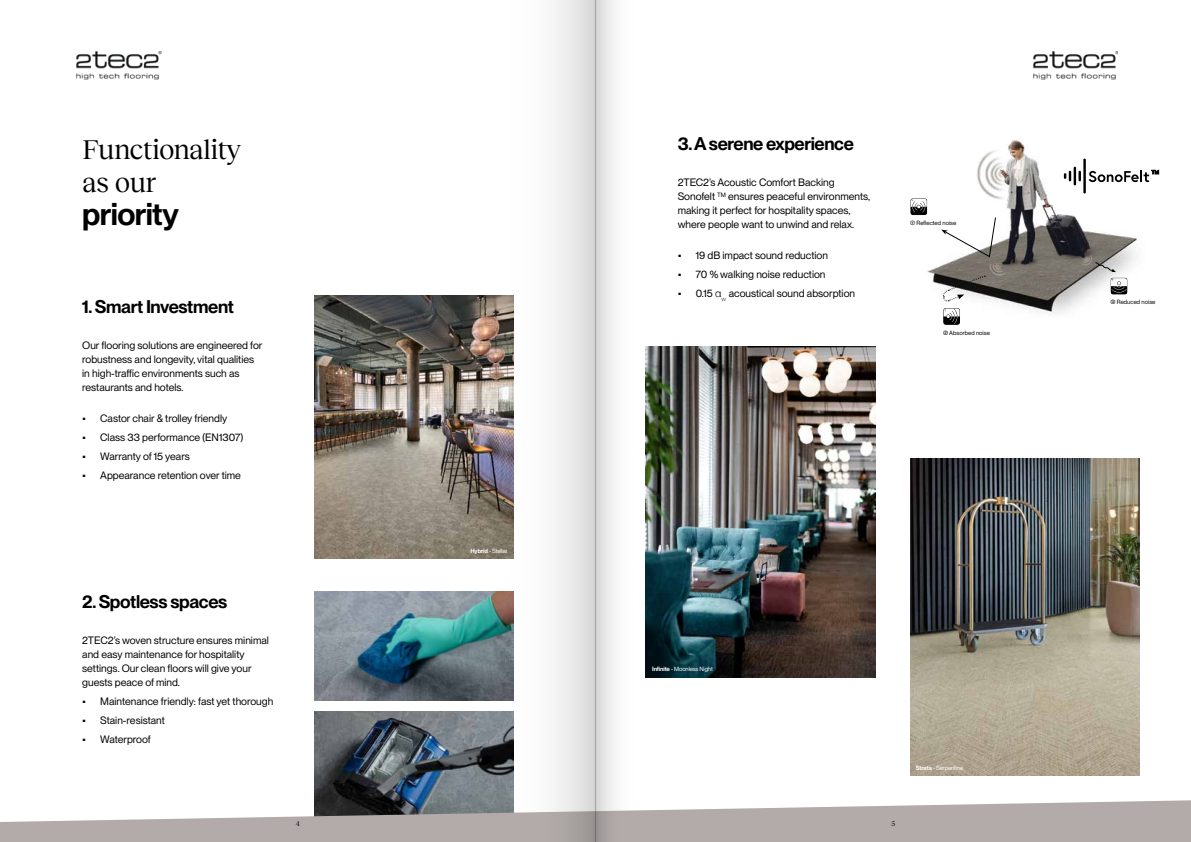
<style>
.page{position:relative;width:1191px;height:842px;background:#fff}
.page>*{position:absolute;margin:0;border:0;box-sizing:border-box;transform-origin:0 0}
.t1{font:600 31px "PP Neue Montreal";letter-spacing:-.02em;color:#000}
.t2{font:28px/33px "Reckless Neue TRIAL";letter-spacing:-.02em;color:#000}
.t3{font:600 18px "PP Neue Montreal";letter-spacing:-.02em;color:#000}
.t4{font:10.5px/14px "PP Neue Montreal";color:#000}
.t5{font:7px "Reckless Neue TRIAL";color:#000}
.t6{font:6px "PP Neue Montreal";letter-spacing:-.02em;color:#fff}
.t7{font:6px "PP Neue Montreal";color:#000}
.s1{font-family:"Helvetica";font-weight:300}
.s2{font-weight:600}
</style>
<div class="page">
<img style="left:315px;top:711px;width:192px;height:89px">
<svg style="left:0;top:800px;width:1191px;height:42px;fill:#b2abaa"></svg>
<img style="left:1033px;top:51px;width:85px;height:28px">
<img style="left:77px;top:51px;width:84px;height:28px">
<img style="left:645px;top:346px;width:230px;height:331px">
<img style="left:315px;top:296px;width:192px;height:262px">
<svg style="left:1145px;top:169px;width:14px;height:13px"></svg>
<img style="left:919px;top:140px;width:226px;height:175px">
<svg style="left:910px;top:198px;width:17px;height:17px"></svg>
<svg style="left:1110px;top:278px;width:17px;height:17px"></svg>
<svg style="left:943px;top:308px;width:17px;height:17px"></svg>
<svg style="left:942px;top:276px;width:43px;height:26px"></svg>
<svg style="left:1095px;top:263px;width:21px;height:9px"></svg>
<svg style="left:941px;top:217px;width:55px;height:40px"></svg>
<img style="left:910px;top:459px;width:230px;height:317px">
<img style="left:315px;top:591px;width:192px;height:109px">
<svg style="left:507px;top:0;width:88px;height:842px"></svg>
<svg style="left:595px;top:0;width:40px;height:842px"></svg>
<h2 class="t2" style="left:82px;top:131px;width:160px">Functionality as our</h2>
<h1 class="t1" style="left:82px;top:195px;width:98px">priority</h1>
<h3 class="t3" style="left:82px;top:296px;width:153px">1. Smart Investment</h3>
<p class="t4" style="left:82px;top:338px;width:182px">Our flooring solutions are engineered for robustness and longevity, vital qualities in high-traffic environments such as restaurants and hotels.</p>
<p class="t4" style="left:82px;top:411px;width:147px">• Castor chair &amp; trolley friendly</p>
<p class="t4" style="left:82px;top:430px;width:162px">• Class 33 performance (EN1307)</p>
<p class="t4" style="left:82px;top:449px;width:109px">• Warranty of 15 years</p>
<p class="t4" style="left:82px;top:468px;width:160px">• Appearance retention over time</p>
<h3 class="t3" style="left:677px;top:133px;width:178px">3. A serene experience</h3>
<p class="t4" style="left:677px;top:175px;width:194px">2TEC2’s Acoustic Comfort Backing Sonofelt <sup>TM</sup> ensures peaceful environments, making it perfect for hospitality spaces, where people want to unwind and relax.</p>
<p class="t4" style="left:677px;top:248px;width:152px">• 19 dB impact sound reduction</p>
<p class="t4" style="left:677px;top:267px;width:149px">• 70 % walking noise reduction</p>
<p class="t4" style="left:677px;top:286px;width:179px">• 0.15 <span class="s1">α</span><sub>w</sub> acoustical sound absorption</p>
<p class="t7" style="left:910px;top:219px;width:48px">① Reflected noise</p>
<p class="t7" style="left:943px;top:329px;width:48px">② Absorbed noise</p>
<h3 class="t3" style="left:82px;top:591px;width:147px">2. Spotless spaces</h3>
<p class="t4" style="left:82px;top:633px;width:188px">2TEC2’s woven structure ensures minimal and easy maintenance for hospitality settings. Our clean floors will give your guests peace of mind.</p>
<p class="t4" style="left:82px;top:694px;width:193px">• Maintenance friendly: fast yet thorough</p>
<p class="t4" style="left:82px;top:713px;width:84px">• Stain-resistant</p>
<p class="t4" style="left:82px;top:732px;width:70px">• Waterproof</p>
<p class="t6" style="left:470px;top:547px;width:39px"><span class="s2">Hybrid</span> - Stellar</p>
<p class="t6" style="left:652px;top:666px;width:62px"><span class="s2">Infinite</span> - Moonless Night</p>
<p class="t5" style="left:296px;top:818px;width:5px">4</p>
<p class="t5" style="left:891px;top:818px;width:5px">5</p>
<p class="t6" style="left:916px;top:764px;width:49px"><span class="s2">Strata</span> - Serpentine</p>
<p class="t7" style="left:1110px;top:299px;width:46px">③ Reduced noise</p>
</div>
